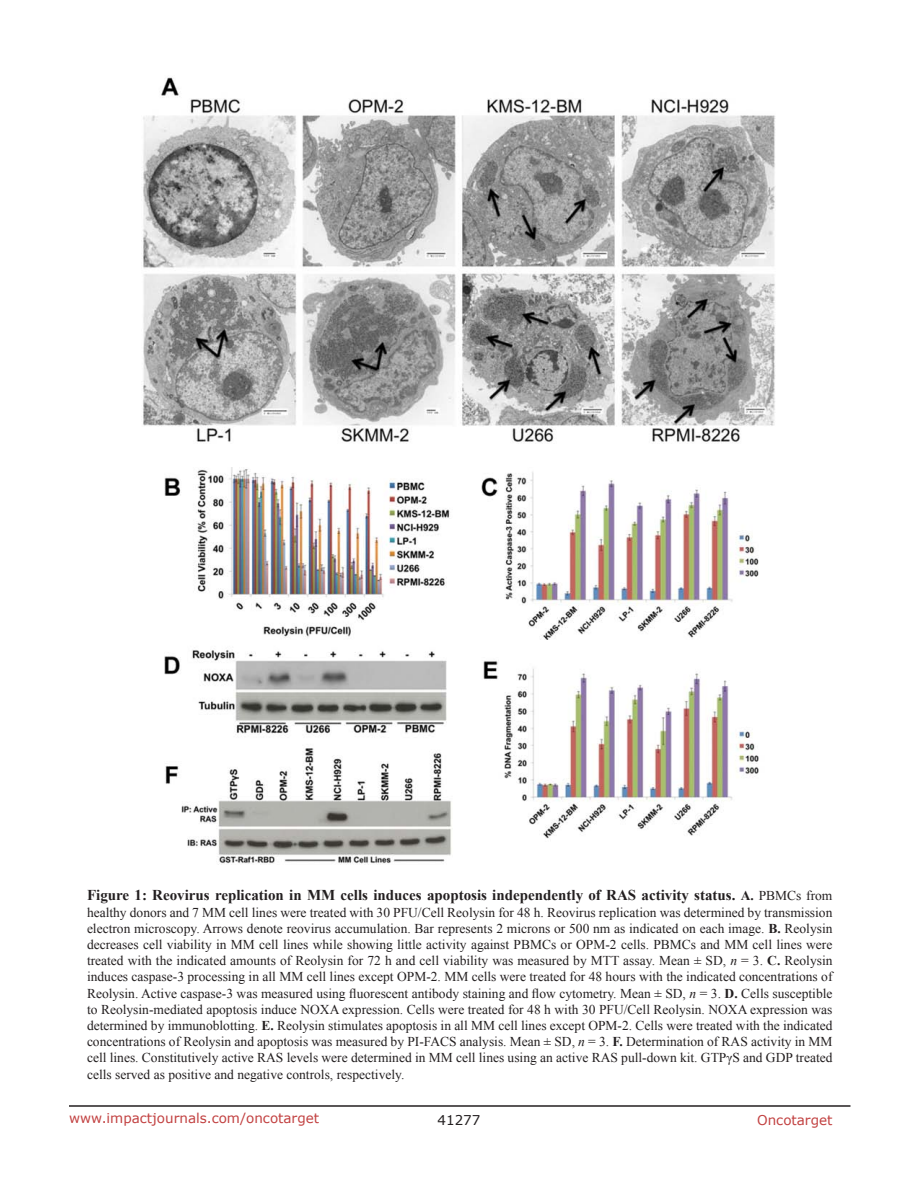
<style>
.page{position:relative;width:918px;height:1188px;background:#fff}
.page>*{position:absolute;margin:0;border:0;box-sizing:border-box;transform-origin:0 0}
.FigureText{font:700 15px "Times New Roman";color:#231f20}
.FigureText-2{font:13.5px/16.2px "Times New Roman";color:#231f20;text-align:justify}
.t1{font:13.5px "Verdana";color:#c24141}
.t2{font:13.5px "Verdana";color:#231f20}
.s1{font-size:13.5px}
.s2{font-weight:400;font-size:13.5px}
.s3{font-weight:700}
.s4{font-style:italic}
</style>
<div class="page">
<hr style="left:69px;top:1105px;width:781px;height:2px;background:#231f20">
<img style="left:143px;top:77px;width:633px;height:788px">
<p class="FigureText" style="left:87px;top:885px;width:747px">Figure 1: Reovirus replication in MM cells induces apoptosis independently of RAS activity status. <span class="s1">A.</span> <span class="s2">PBMCs from</span></p>
<p class="FigureText-2" style="left:87px;top:904px;width:747px">healthy donors and 7 MM cell lines were treated with 30 PFU/Cell Reolysin for 48 h. Reovirus replication was determined by transmission electron microscopy. Arrows denote reovirus accumulation. Bar represents 2 microns or 500 nm as indicated on each image. <span class="s3">B.</span> Reolysin decreases cell viability in MM cell lines while showing little activity against PBMCs or OPM-2 cells. PBMCs and MM cell lines were treated with the indicated amounts of Reolysin for 72 h and cell viability was measured by MTT assay. Mean ± SD, <span class="s4">n</span> = 3. <span class="s3">C.</span> Reolysin induces caspase-3 processing in all MM cell lines except OPM-2. MM cells were treated for 48 hours with the indicated concentrations of Reolysin. Active caspase-3 was measured using fluorescent antibody staining and flow cytometry. Mean ± SD, <span class="s4">n</span> = 3. <span class="s3">D.</span> Cells susceptible to Reolysin-mediated apoptosis induce NOXA expression. Cells were treated for 48 h with 30 PFU/Cell Reolysin. NOXA expression was determined by immunoblotting. <span class="s3">E.</span> Reolysin stimulates apoptosis in all MM cell lines except OPM-2. Cells were treated with the indicated concentrations of Reolysin and apoptosis was measured by PI-FACS analysis. Mean ± SD, <span class="s4">n</span> = 3. <span class="s3">F.</span> Determination of RAS activity in MM cell lines. Constitutively active RAS levels were determined in MM cell lines using an active RAS pull-down kit. GTPγS and GDP treated cells served as positive and negative controls, respectively.</p>
<p class="t1" style="left:69px;top:1109px;width:252px">www.impactjournals.com/oncotarget</p>
<p class="t2" style="left:438px;top:1111px;width:44px">41277</p>
<p class="t1" style="left:757px;top:1111px;width:77px">Oncotarget</p>
</div>
